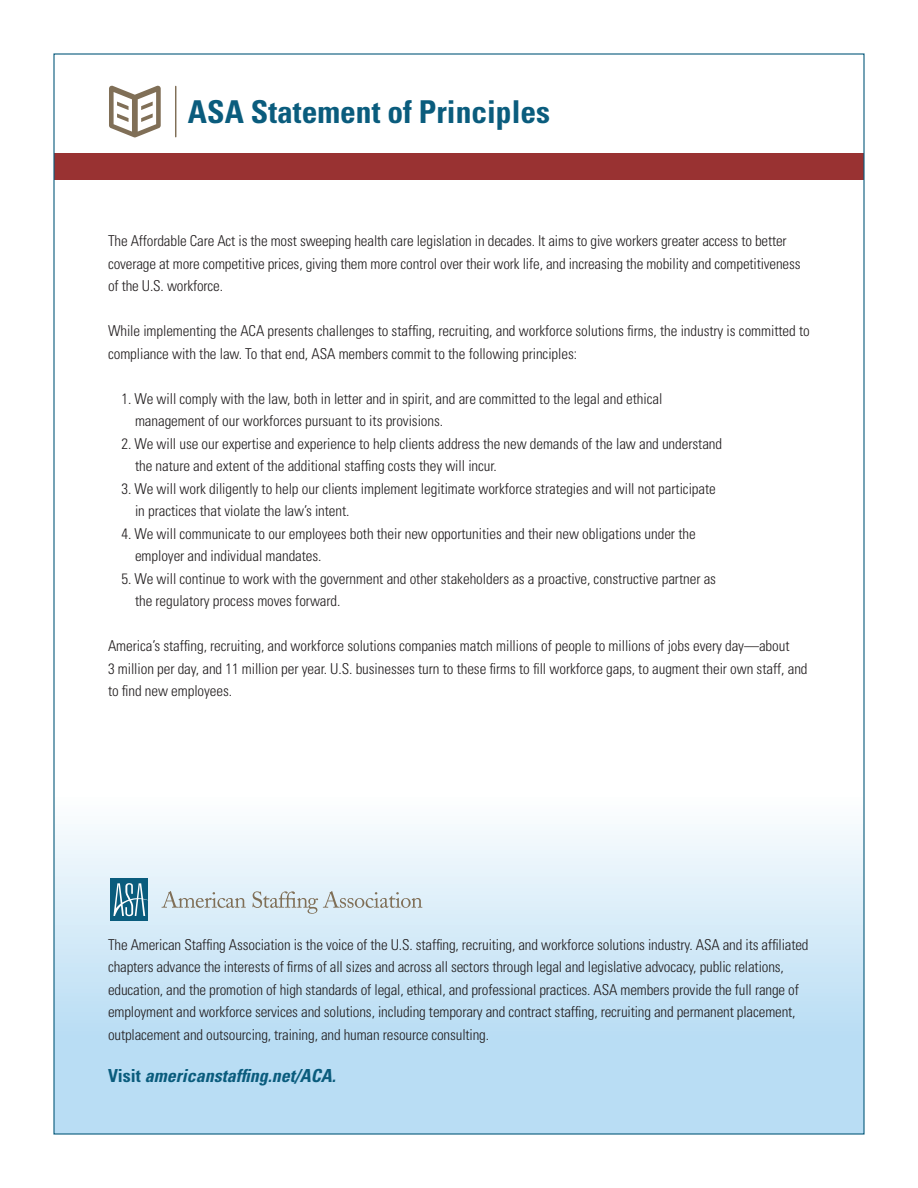
<style>
.page{position:relative;width:918px;height:1188px;background:#fff}
.page>*{position:absolute;margin:0;border:0;box-sizing:border-box;transform-origin:0 0}
.Card_header{font:700 condensed 31.5px "Univers";color:#0a5c7d}
.Card_header-2{font:italic 700 condensed 18px "Univers";color:#0a5c7d}
.Body_copy_1{font:300 condensed 15px/22.5px "Univers";letter-spacing:-.005em;color:#231f20}
.s1{font-style:normal}
</style>
<div class="page">
<div style="left:54px;top:751px;width:810px;height:383px;background:linear-gradient(to bottom,#fff,#aad6f2)"></div>
<div style="left:54px;top:153px;width:810px;height:27px;background:#993232"></div>
<div style="left:111px;top:879px;width:37px;height:42px;background:#0a5c7d"></div>
<svg style="left:113px;top:883px;width:35px;height:33px"></svg>
<svg style="left:162px;top:891px;width:84px;height:17px"></svg>
<svg style="left:252px;top:891px;width:170px;height:23px;background:#ced9dd"></svg>
<svg style="left:109px;top:86px;width:52px;height:51px"></svg>
<hr style="left:175px;top:86px;width:1px;height:51px;background:#806f57">
<p class="Card_header" style="left:188px;top:92px;width:364px">ASA Statement of Principles</p>
<p class="Body_copy_1" style="left:108px;top:230px;width:694px">The Affordable Care Act is the most sweeping health care legislation in decades. It aims to give workers greater access to better coverage at more competitive prices, giving them more control over their work life, and increasing the mobility and competitiveness of the U.S. workforce.</p>
<p class="Body_copy_1" style="left:108px;top:320px;width:703px">While implementing the ACA presents challenges to staffing, recruiting, and workforce solutions firms, the industry is committed to compliance with the law. To that end, ASA members commit to the following principles:</p>
<p class="Body_copy_1" style="left:135px;top:387px;width:529px;text-indent:-14px">1. We will comply with the law, both in letter and in spirit, and are committed to the legal and ethical management of our workforces pursuant to its provisions.</p>
<p class="Body_copy_1" style="left:135px;top:432px;width:589px;text-indent:-14px">2. We will use our expertise and experience to help clients address the new demands of the law and understand the nature and extent of the additional staffing costs they will incur.</p>
<p class="Body_copy_1" style="left:135px;top:477px;width:582px;text-indent:-14px">3. We will work diligently to help our clients implement legitimate workforce strategies and will not participate in practices that violate the law’s intent.</p>
<p class="Body_copy_1" style="left:135px;top:522px;width:562px;text-indent:-14px">4. We will communicate to our employees both their new opportunities and their new obligations under the employer and individual mandates.</p>
<p class="Body_copy_1" style="left:135px;top:567px;width:583px;text-indent:-14px">5. We will continue to work with the government and other stakeholders as a proactive, constructive partner as the regulatory process moves forward.</p>
<p class="Body_copy_1" style="left:108px;top:635px;width:701px">America’s staffing, recruiting, and workforce solutions companies match millions of people to millions of jobs every day—about<br>3 million per day, and 11 million per year. U.S. businesses turn to these firms to fill workforce gaps, to augment their own staff, and to find new employees.</p>
<p class="Body_copy_1" style="left:108px;top:933px;width:702px">The American Staffing Association is the voice of the U.S. staffing, recruiting, and workforce solutions industry. ASA and its affiliated chapters advance the interests of firms of all sizes and across all sectors through legal and legislative advocacy, public relations, education, and the promotion of high standards of legal, ethical, and professional practices. ASA members provide the full range of employment and workforce services and solutions, including temporary and contract staffing, recruiting and permanent placement, outplacement and outsourcing, training, and human resource consulting.</p>
<p class="Card_header-2" style="left:108px;top:1064px;width:229px"><span class="s1">Visit</span> americanstaffing.net/ACA.</p>
</div>
